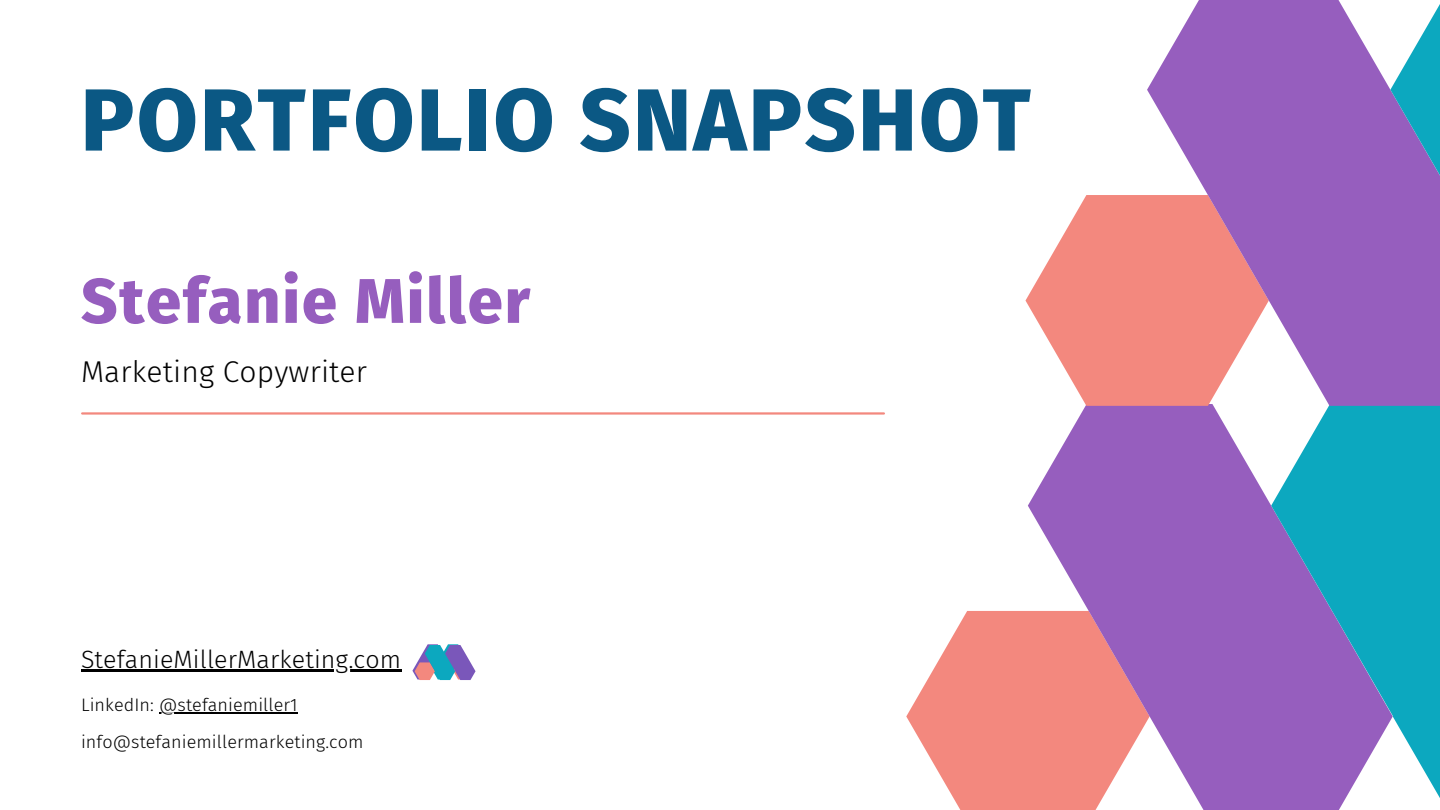
<style>
.page{position:relative;width:1440px;height:810px;background:#fff}
.page>*{position:absolute;margin:0;border:0;box-sizing:border-box;transform-origin:0 0}
.t1{font:800 88px "Fira Sans";letter-spacing:.03em;color:#0b5884}
.t2{font:800 63px "Fira Sans";letter-spacing:.03em;color:#965ebe}
.t3{font:300 30px "Fira Sans";letter-spacing:.005em;color:#000}
.t4{font:300 25px "Fira Sans";letter-spacing:.005em;color:#000}
.t5{font:300 18px/36.8px "Fira Sans";letter-spacing:.005em;color:#000}
</style>
<div class="page">
<svg style="left:906px;top:611px;width:122px;height:199px;fill:#f3887e"></svg>
<svg style="left:1028px;top:406px;width:243px;height:404px;background:#b67dbb"></svg>
<svg style="left:1271px;top:406px;width:169px;height:404px;background:#549ac6"></svg>
<svg style="left:1025px;top:195px;width:122px;height:211px;fill:#f3887e"></svg>
<svg style="left:1147px;top:0;width:243px;height:406px;background:#b77dba"></svg>
<svg style="left:1390px;top:4px;width:50px;height:402px;background:#877fc5"></svg>
<hr style="left:82px;top:412px;width:802px;height:3px;background:#f3887e">
<hr style="left:81px;top:669px;width:320px;height:2px;background:#000">
<svg style="left:412px;top:645px;width:64px;height:35px"></svg>
<hr style="left:159px;top:713px;width:139px;height:1px;background:#000">
<h1 class="t1" style="left:81px;top:68px;width:951px">PORTFOLIO SNAPSHOT</h1>
<h2 class="t2" style="left:81px;top:264px;width:451px">Stefanie Miller</h2>
<h3 class="t3" style="left:81px;top:354px;width:288px">Marketing Copywriter</h3>
<h3 class="t4" style="left:81px;top:644px;width:322px">StefanieMillerMarketing.com</h3>
<p class="t5" style="left:81px;top:687px;width:284px">LinkedIn: @stefaniemiller1 info@stefaniemillermarketing.com</p>
</div>
